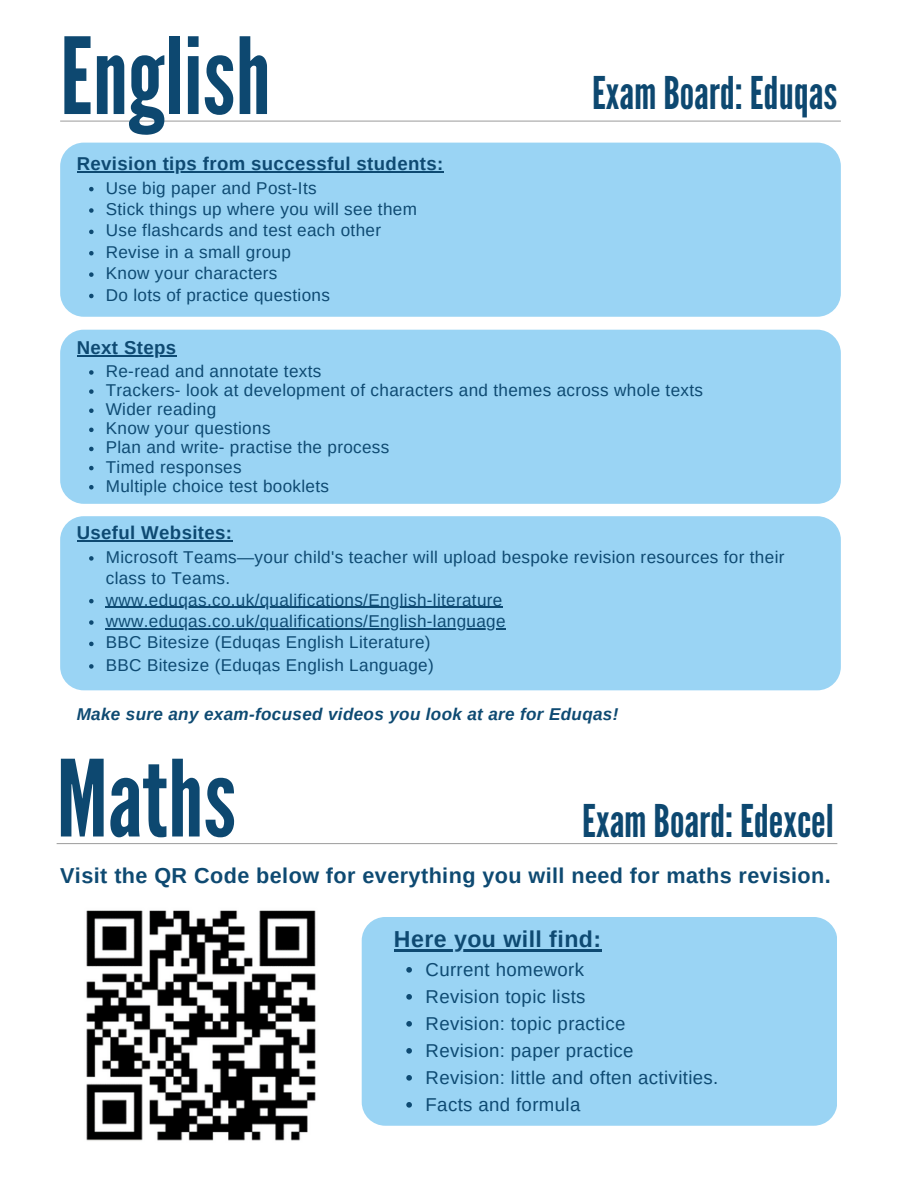
<style>
.page{position:relative;width:918px;height:1188px;background:#fff}
.page>*{position:absolute;margin:0;border:0;box-sizing:border-box;transform-origin:0 0}
.t1{font:105.75px "League Gothic";color:#0d4870}
.t2{font:45px "League Gothic";color:#0d4870}
.t3{font:700 23.1px "Arimo";letter-spacing:.02em;color:#0e4a72}
.t4{font:700 21.6px "Arimo";letter-spacing:.02em;color:#0e4a72}
.t5{font:18.6px "Arimo";letter-spacing:.02em;color:#0e4a72}
.t6{font:700 18.6px "Arimo";letter-spacing:.02em;color:#0e4a72}
.t7{font:17.1px/21.3px "Arimo";letter-spacing:.02em;color:#0e4a72}
.t8{font:italic 700 17.1px "Arimo";letter-spacing:.02em;color:#0e4a72}
</style>
<div class="page">
<div style="left:60px;top:143px;width:781px;height:174px;background:#9ad4f4;border-radius:24px"></div>
<hr style="left:60px;top:121px;width:781px;height:1px;background:#a6a6a6">
<div style="left:60px;top:330px;width:781px;height:174px;background:#9ad4f4;border-radius:24px"></div>
<div style="left:60px;top:516px;width:781px;height:174px;background:#9ad4f4;border-radius:24px"></div>
<hr style="left:57px;top:843px;width:780px;height:1px;background:#a6a6a6">
<img style="left:86px;top:910px;width:230px;height:231px">
<hr style="left:77px;top:171px;width:367px;height:1px;background:#0e4a72">
<svg style="left:89px;top:187px;width:5px;height:4px"></svg>
<svg style="left:89px;top:208px;width:5px;height:5px"></svg>
<svg style="left:89px;top:230px;width:5px;height:4px"></svg>
<svg style="left:89px;top:251px;width:5px;height:5px"></svg>
<svg style="left:89px;top:272px;width:5px;height:5px"></svg>
<svg style="left:89px;top:294px;width:5px;height:4px"></svg>
<hr style="left:77px;top:356px;width:100px;height:1px;background:#0e4a72">
<svg style="left:89px;top:370px;width:5px;height:5px"></svg>
<svg style="left:89px;top:389px;width:5px;height:5px"></svg>
<svg style="left:89px;top:408px;width:5px;height:5px"></svg>
<svg style="left:89px;top:428px;width:5px;height:4px"></svg>
<svg style="left:89px;top:447px;width:5px;height:4px"></svg>
<svg style="left:89px;top:466px;width:5px;height:4px"></svg>
<svg style="left:89px;top:485px;width:5px;height:4px"></svg>
<hr style="left:77px;top:540px;width:156px;height:2px;background:#0e4a72">
<svg style="left:89px;top:556px;width:5px;height:5px"></svg>
<svg style="left:89px;top:599px;width:5px;height:4px"></svg>
<hr style="left:106px;top:607px;width:43px;height:1px;background:#0e4a72">
<hr style="left:149px;top:607px;width:354px;height:1px;background:#0e4a72">
<svg style="left:89px;top:620px;width:5px;height:5px"></svg>
<hr style="left:106px;top:628px;width:43px;height:1px;background:#0e4a72">
<hr style="left:149px;top:628px;width:357px;height:1px;background:#0e4a72">
<svg style="left:89px;top:642px;width:5px;height:4px"></svg>
<svg style="left:89px;top:664px;width:5px;height:5px"></svg>
<div style="left:362px;top:917px;width:475px;height:209px;background:#9ad4f4;border-radius:24px"></div>
<hr style="left:394px;top:949px;width:208px;height:2px;background:#0e4a72">
<svg style="left:406px;top:967px;width:6px;height:6px"></svg>
<svg style="left:406px;top:994px;width:6px;height:6px"></svg>
<svg style="left:406px;top:1021px;width:6px;height:6px"></svg>
<svg style="left:406px;top:1048px;width:6px;height:6px"></svg>
<svg style="left:406px;top:1075px;width:6px;height:6px"></svg>
<svg style="left:406px;top:1102px;width:6px;height:6px"></svg>
<p class="t1" style="left:60px;top:15px;width:212px">English</p>
<h2 class="t6" style="left:77px;top:153px;width:368px">Revision tips from successful students:</h2>
<h4 class="t7" style="left:106px;top:177px;width:212px">Use big paper and Post-Its</h4>
<p class="t7" style="left:106px;top:198px;width:313px">Stick things up where you will see them</p>
<p class="t7" style="left:106px;top:220px;width:277px">Use flashcards and test each other</p>
<p class="t7" style="left:106px;top:241px;width:187px">Revise in a small group</p>
<p class="t7" style="left:106px;top:263px;width:173px">Know your characters</p>
<p class="t7" style="left:106px;top:284px;width:226px">Do lots of practice questions</p>
<h4 class="t2" style="left:592px;top:67px;width:247px">Exam Board: Eduqas</h4>
<p class="t6" style="left:77px;top:338px;width:101px">Next Steps</p>
<p class="t7" style="left:106px;top:360px;width:217px">Re-read and annotate texts</p>
<p class="t7" style="left:106px;top:380px;width:599px">Trackers- look at development of characters and themes across whole texts</p>
<p class="t7" style="left:106px;top:399px;width:112px">Wider reading</p>
<p class="t7" style="left:106px;top:418px;width:166px">Know your questions</p>
<p class="t7" style="left:106px;top:437px;width:285px">Plan and write- practise the process</p>
<p class="t7" style="left:106px;top:456px;width:137px">Timed responses</p>
<h4 class="t7" style="left:106px;top:475px;width:225px">Multiple choice test booklets</h4>
<p class="t6" style="left:77px;top:522px;width:157px">Useful Websites:</p>
<p class="t7" style="left:106px;top:546px;width:680px">Microsoft Teams—your child's teacher will upload bespoke revision resources for their class to Teams.</p>
<p class="t7" style="left:106px;top:589px;width:398px">www.eduqas.co.uk/qualifications/English-literature</p>
<p class="t7" style="left:106px;top:610px;width:401px">www.eduqas.co.uk/qualifications/English-language</p>
<p class="t7" style="left:106px;top:632px;width:326px">BBC Bitesize (Eduqas English Literature)</p>
<h4 class="t7" style="left:106px;top:654px;width:329px">BBC Bitesize (Eduqas English Language)</h4>
<h1 class="t8" style="left:77px;top:705px;width:543px">Make sure any exam-focused videos you look at are for Eduqas!</h1>
<h2 class="t1" style="left:57px;top:738px;width:181px">Maths</h2>
<h3 class="t2" style="left:582px;top:795px;width:253px">Exam Board: Edexcel</h3>
<p class="t4" style="left:60px;top:864px;width:772px">Visit the QR Code below for everything you will need for maths revision.</p>
<h3 class="t3" style="left:394px;top:926px;width:209px">Here you will find:</h3>
<p class="t5" style="left:426px;top:959px;width:160px">Current homework</p>
<p class="t5" style="left:426px;top:986px;width:162px">Revision topic lists</p>
<p class="t5" style="left:426px;top:1013px;width:201px">Revision: topic practice</p>
<p class="t5" style="left:426px;top:1040px;width:210px">Revision: paper practice</p>
<p class="t5" style="left:426px;top:1067px;width:294px">Revision: little and often activities.</p>
<p class="t5" style="left:426px;top:1094px;width:156px">Facts and formula</p>
</div>
